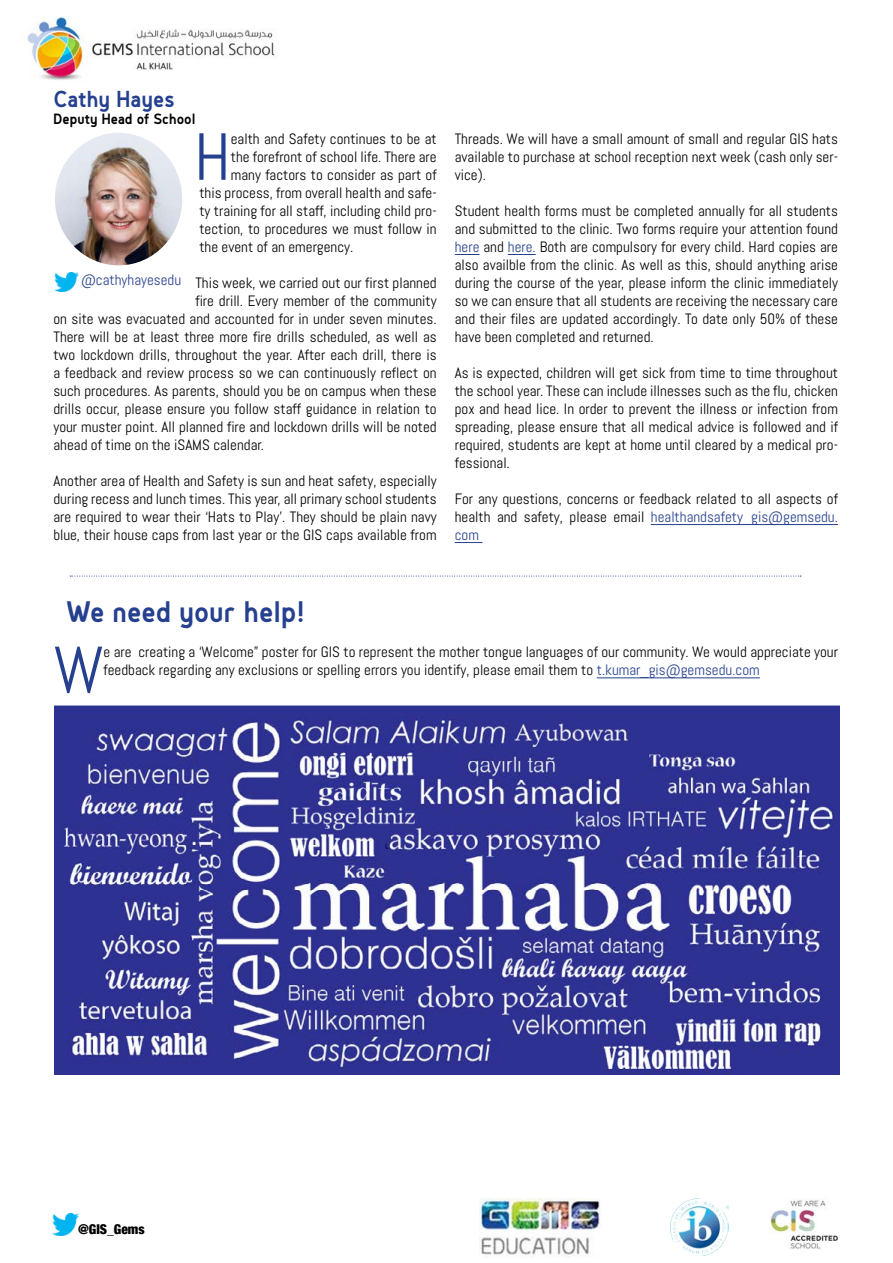
<style>
.page{position:relative;width:893px;height:1263px;background:#fff}
.page>*{position:absolute;margin:0;border:0;box-sizing:border-box;transform-origin:0 0}
.t1{font:66.45px "Abel";color:#25408f}
.t2{font:700 27px "Genius";color:#25408f}
.t3{font:700 21px "Genius";color:#25408f}
.t4{font:15px/18px "Abel";color:#000;text-align:justify}
.t5{font:15px "Abel";color:#25408f}
.t6{font:700 13.5px "Genius";color:#000}
.t7{font:900 condensed 13.5px "Helvetica Neue";color:#000}
.s1{color:#25408f}
</style>
<div class="page">
<img style="left:27px;top:17px;width:248px;height:63px">
<img style="left:479px;top:1199px;width:121px;height:59px">
<img style="left:671px;top:1199px;width:57px;height:56px">
<img style="left:769px;top:1200px;width:70px;height:49px">
<img style="left:52px;top:1214px;width:26px;height:21px">
<svg style="left:455px;top:254px;width:24px;height:1px"></svg>
<svg style="left:508px;top:254px;width:28px;height:1px"></svg>
<hr style="left:651px;top:524px;width:187px;height:1px;background:#25408f">
<svg style="left:455px;top:542px;width:27px;height:1px"></svg>
<img style="left:55px;top:273px;width:23px;height:18px">
<img style="left:55px;top:133px;width:127px;height:132px">
<img style="left:54px;top:705px;width:785px;height:370px">
<hr style="left:597px;top:677px;width:163px;height:1px;background:#25408f">
<svg style="left:70px;top:576px;width:731px;height:1px"></svg>
<h3 class="t3" style="left:53px;top:86px;width:123px">Cathy Hayes</h3>
<p class="t6" style="left:53px;top:110px;width:144px">Deputy Head of School</p>
<h1 class="t1" style="left:194px;top:115px;width:38px">H</h1>
<p class="t4" style="left:231px;top:130px;width:207px">ealth and Safety continues to be at</p>
<p class="t4" style="left:231px;top:148px;width:207px">the forefront of school life. There are</p>
<p class="t4" style="left:231px;top:166px;width:207px">many factors to consider as part of</p>
<p class="t4" style="left:199px;top:184px;width:239px">this process, from overall health and safe-</p>
<p class="t4" style="left:199px;top:202px;width:239px">ty training for all staff, including child pro-</p>
<p class="t4" style="left:199px;top:220px;width:239px">tection, to procedures we must follow in</p>
<p class="t4" style="left:199px;top:238px;width:155px">the event of an emergency.</p>
<p class="t4" style="left:195px;top:274px;width:243px">This week, we carried out our first planned</p>
<p class="t4" style="left:195px;top:292px;width:243px">fire drill. Every member of the community</p>
<p class="t4" style="left:53px;top:310px;width:385px">on site was evacuated and accounted for in under seven minutes.</p>
<p class="t4" style="left:53px;top:328px;width:385px">There will be at least three more fire drills scheduled, as well as</p>
<p class="t4" style="left:53px;top:346px;width:385px">two lockdown drills, throughout the year. After each drill, there is</p>
<p class="t4" style="left:53px;top:364px;width:385px">a feedback and review process so we can continuously reflect on</p>
<p class="t4" style="left:53px;top:382px;width:385px">such procedures. As parents, should you be on campus when these</p>
<p class="t4" style="left:53px;top:400px;width:385px">drills occur, please ensure you follow staff guidance in relation to</p>
<p class="t4" style="left:53px;top:418px;width:385px">your muster point. All planned fire and lockdown drills will be noted</p>
<p class="t4" style="left:53px;top:436px;width:212px">ahead of time on the iSAMS calendar.</p>
<p class="t4" style="left:53px;top:472px;width:385px">Another area of Health and Safety is sun and heat safety, especially during recess and lunch times. This year, all primary school students are required to wear their ‘Hats to Play’. They should be plain navy blue, their house caps from last year or the GIS caps available from</p>
<p class="t5" style="left:81px;top:271px;width:102px">@cathyhayesedu</p>
<p class="t4" style="left:455px;top:130px;width:385px">Threads. We will have a small amount of small and regular GIS hats available to purchase at school reception next week (cash only ser&shy;vice).</p>
<p class="t4" style="left:455px;top:202px;width:385px">Student health forms must be completed annually for all students and submitted to the clinic. Two forms require your attention found <span class="s1">here</span> and <span class="s1">here.</span> Both are compulsory for every child. Hard copies are also availble from the clinic<span class="s1">.</span> As well as this, should anything arise during the course of the year, please inform the clinic immediately so we can ensure that all students are receiving the necessary care and their files are updated accordingly. To date only 50% of these have been completed and returned.</p>
<p class="t4" style="left:455px;top:364px;width:385px">As is expected, children will get sick from time to time throughout the school year. These can include illnesses such as the flu, chicken pox and head lice. In order to prevent the illness or infection from spreading, please ensure that all medical advice is followed and if required, students are kept at home until cleared by a medical pro&shy;fessional.</p>
<p class="t4" style="left:455px;top:490px;width:385px">For any questions, concerns or feedback related to all aspects of health and safety, please email <span class="s1">healthandsafety_gis@gemsedu. com</span></p>
<h2 class="t2" style="left:65px;top:594px;width:241px">We need your help!</h2>
<h1 class="t1" style="left:54px;top:628px;width:52px">W</h1>
<p class="t4" style="left:104px;top:643px;width:736px">e are creating a ‘Welcome” poster for GIS to represent the mother tongue languages of our community. We would appreciate your feedback regarding any exclusions or spelling errors you identify, please email them to <span class="s1">t.kumar_gis@gemsedu.com</span></p>
<p class="t7" style="left:78px;top:1221px;width:68px">@GIS_Gems</p>
</div>
